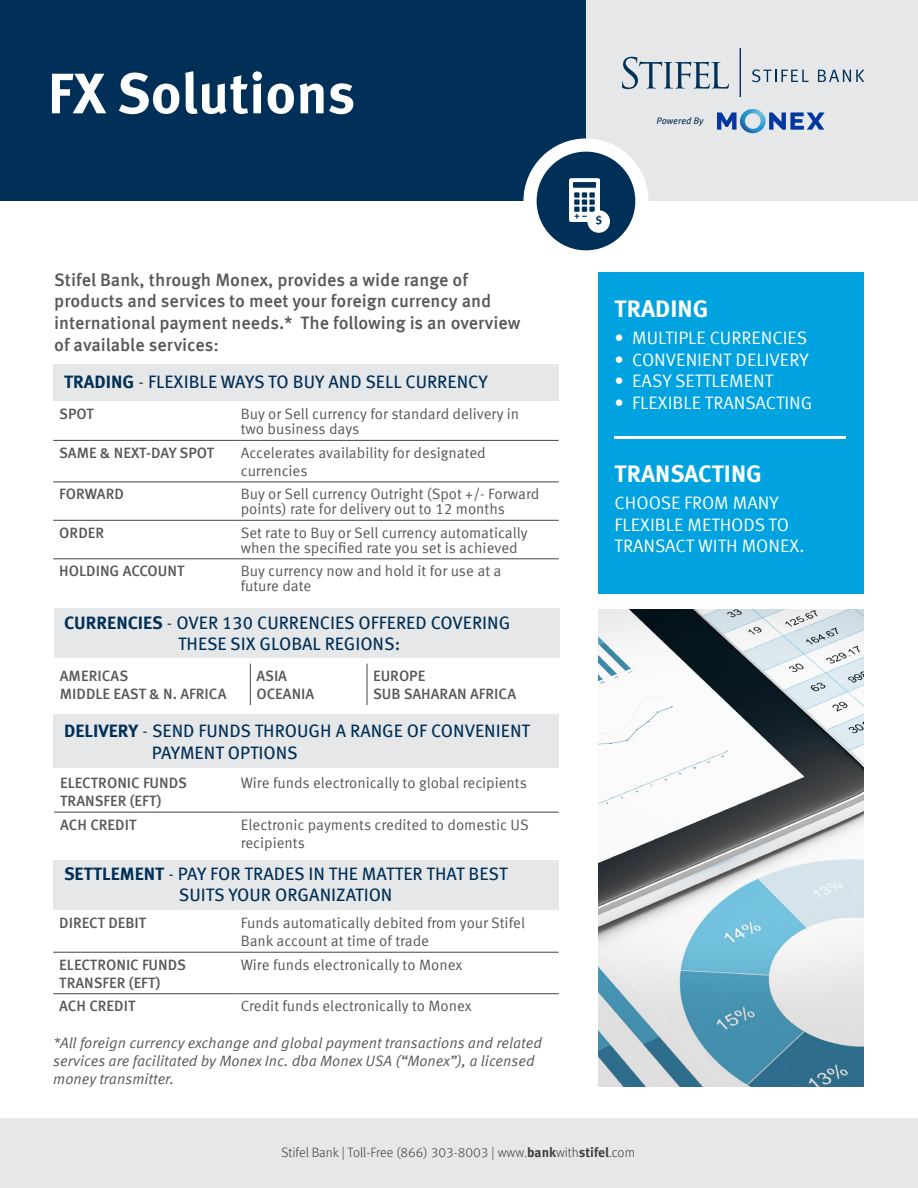
<style>
.page{position:relative;width:918px;height:1188px;background:#fff}
.page>*{position:absolute;margin:0;border:0;box-sizing:border-box;transform-origin:0 0}
.t1{font:700 57px "Meta Offc";color:#fff}
.t2{font:700 24px "Meta Offc";color:#fff}
.t3{font:18px/21.6px "Meta Offc";color:#003057}
.t4{font:500 18px "Meta Offc";color:#57585a}
.t5{font:18px "Meta Offc Norm";color:#fff}
.t6{font:15px/15px "Meta Offc Norm";color:#57585a}
.t7{font:500 15px/18px "Meta Offc";color:#57585a}
.t8{font:15px/18px "Meta Offc Norm Ita";color:#57585a}
.t9{font:300 13.5px "Meta Offc";color:#3e3e3f}
.t10{font:700 10.8px "Meta Offc";color:#003057}
.t11{font:italic 9.45px "Meta Offc";letter-spacing:-.005em;color:#123056}
.s1{font-weight:700}
.s2{font-family:"Meta Offc Norm"}
</style>
<div class="page">
<div style="left:0;top:0;width:587px;height:201px;background:#003057"></div>
<div style="left:587px;top:0;width:331px;height:201px;background:#e6e7e9"></div>
<div style="left:523px;top:138px;width:126px;height:126px;background:#fff;border-radius:50%"></div>
<div style="left:537px;top:152px;width:98px;height:98px;background:#003057;border-radius:50%"></div>
<div style="left:53px;top:365px;width:506px;height:36px;background:#e6e7e9"></div>
<div style="left:54px;top:608px;width:506px;height:50px;background:#e6e7e9"></div>
<div style="left:53px;top:714px;width:506px;height:54px;background:#e6e7e9"></div>
<div style="left:53px;top:860px;width:506px;height:49px;background:#e6e7e9"></div>
<div style="left:0;top:1119px;width:918px;height:69px;background:#e6e7e9"></div>
<div style="left:598px;top:272px;width:266px;height:321px;background:#00a3e0"></div>
<svg style="left:622px;top:57px;width:107px;height:32px"></svg>
<hr style="left:740px;top:48px;width:1px;height:49px;background:#003056">
<svg style="left:752px;top:69px;width:57px;height:13px"></svg>
<svg style="left:818px;top:70px;width:46px;height:12px"></svg>
<svg style="left:717px;top:109px;width:108px;height:24px"></svg>
<img style="left:569px;top:178px;width:31px;height:44px">
<div style="left:587px;top:210px;width:23px;height:23px;background:#fff;border-radius:50%"></div>
<hr style="left:53px;top:520px;width:182px;height:1px;background:#57585a">
<hr style="left:235px;top:520px;width:324px;height:1px;background:#57585a">
<hr style="left:53px;top:558px;width:182px;height:1px;background:#57585a">
<hr style="left:235px;top:558px;width:324px;height:1px;background:#57585a">
<hr style="left:53px;top:440px;width:182px;height:1px;background:#57585a">
<hr style="left:235px;top:440px;width:324px;height:1px;background:#57585a">
<hr style="left:53px;top:481px;width:182px;height:1px;background:#57585a">
<hr style="left:235px;top:481px;width:324px;height:1px;background:#57585a">
<hr style="left:250px;top:664px;width:1px;height:41px;background:#57585a">
<hr style="left:366px;top:664px;width:2px;height:41px;background:#57585a">
<hr style="left:54px;top:812px;width:181px;height:1px;background:#57585a">
<hr style="left:235px;top:812px;width:324px;height:1px;background:#57585a">
<hr style="left:53px;top:952px;width:182px;height:1px;background:#57585a">
<hr style="left:235px;top:952px;width:324px;height:1px;background:#57585a">
<hr style="left:53px;top:993px;width:182px;height:1px;background:#57585a">
<hr style="left:235px;top:993px;width:324px;height:1px;background:#57585a">
<img style="left:598px;top:609px;width:266px;height:477px">
<hr style="left:615px;top:436px;width:231px;height:2px;background:#fff">
<p class="t1" style="left:48px;top:60px;width:309px">FX Solutions</p>
<p class="t4" style="left:54px;top:269px;width:415px">Stifel Bank, through Monex, provides a wide range of</p>
<p class="t4" style="left:54px;top:291px;width:439px">products and services to meet your foreign currency and</p>
<p class="t4" style="left:54px;top:312px;width:468px">international payment needs.* The following is an overview</p>
<p class="t4" style="left:54px;top:334px;width:166px">of available services:</p>
<p class="t3" style="left:64px;top:372px;width:425px"><span class="s1">TRADING</span> <span class="s2">-</span> FLEXIBLE WAYS TO BUY AND SELL CURRENCY</p>
<p class="t7" style="left:59px;top:406px;width:36px">SPOT</p>
<p class="t6" style="left:241px;top:407px;width:280px">Buy or Sell currency for standard delivery in</p>
<p class="t6" style="left:241px;top:422px;width:120px">two business days</p>
<p class="t7" style="left:59px;top:444px;width:156px">SAME &amp; NEXT-DAY SPOT</p>
<p class="t6" style="left:241px;top:446px;width:247px">Accelerates availability for designated</p>
<p class="t6" style="left:241px;top:464px;width:68px">currencies</p>
<p class="t7" style="left:59px;top:486px;width:66px">FORWARD</p>
<p class="t6" style="left:241px;top:487px;width:300px">Buy or Sell currency Outright (Spot +/- Forward points) rate for delivery out to 12 months</p>
<p class="t7" style="left:59px;top:524px;width:46px">ORDER</p>
<p class="t6" style="left:241px;top:525px;width:288px">Set rate to Buy or Sell currency automatically when the specified rate you set is achieved</p>
<p class="t7" style="left:59px;top:563px;width:127px">HOLDING ACCOUNT</p>
<p class="t6" style="left:241px;top:564px;width:262px">Buy currency now and hold it for use at a</p>
<p class="t6" style="left:241px;top:579px;width:72px">future date</p>
<p class="t3" style="left:64px;top:612px;width:448px"><span class="s1">CURRENCIES</span> <span class="s2">-</span> OVER 130 CURRENCIES OFFERED COVERING</p>
<p class="t3" style="left:178px;top:634px;width:224px">THESE SIX GLOBAL REGIONS:</p>
<p class="t7" style="left:60px;top:667px;width:70px">AMERICAS</p>
<p class="t7" style="left:60px;top:685px;width:168px">MIDDLE EAST &amp; N. AFRICA</p>
<p class="t7" style="left:256px;top:667px;width:32px">ASIA</p>
<p class="t7" style="left:256px;top:685px;width:60px">OCEANIA</p>
<p class="t7" style="left:373px;top:667px;width:54px">EUROPE</p>
<p class="t7" style="left:373px;top:685px;width:145px">SUB SAHARAN AFRICA</p>
<p class="t3" style="left:152px;top:721px;width:380px;text-indent:-88px"><span class="s1">DELIVERY</span> <span class="s2">-</span> SEND FUNDS THROUGH A RANGE OF CONVENIENT<br>PAYMENT OPTIONS</p>
<p class="t7" style="left:60px;top:774px;width:128px">ELECTRONIC FUNDS<br>TRANSFER (EFT)</p>
<p class="t6" style="left:241px;top:776px;width:288px">Wire funds electronically to global recipients</p>
<p class="t7" style="left:60px;top:816px;width:78px">ACH CREDIT</p>
<p class="t6" style="left:241px;top:817px;width:289px">Electronic payments credited to domestic US</p>
<p class="t6" style="left:241px;top:835px;width:66px">recipients</p>
<p class="t3" style="left:64px;top:863px;width:445px"><span class="s1">SETTLEMENT</span> <span class="s2">-</span> PAY FOR TRADES IN THE MATTER THAT BEST</p>
<p class="t3" style="left:179px;top:885px;width:215px">SUITS YOUR ORGANIZATION</p>
<p class="t7" style="left:59px;top:915px;width:88px">DIRECT DEBIT</p>
<p class="t6" style="left:241px;top:914px;width:286px;line-height:18px">Funds automatically debited from your Stifel<br>Bank account at time of trade</p>
<p class="t7" style="left:59px;top:956px;width:128px">ELECTRONIC FUNDS<br>TRANSFER (EFT)</p>
<p class="t6" style="left:241px;top:957px;width:223px">Wire funds electronically to Monex</p>
<p class="t7" style="left:59px;top:997px;width:78px">ACH CREDIT</p>
<p class="t6" style="left:241px;top:999px;width:233px">Credit funds electronically to Monex</p>
<p class="t8" style="left:53px;top:1034px;width:490px">*All foreign currency exchange and global payment transactions and related services are facilitated by Monex Inc. dba Monex USA (“Monex”), a licensed money transmitter.</p>
<p class="t11" style="left:657px;top:115px;width:49px">Powered By</p>
<p class="t10" style="left:595px;top:214px;width:8px">$</p>
<p class="t2" style="left:615px;top:294px;width:95px">TRADING</p>
<p class="t5" style="left:615px;top:327px;width:194px">• MULTIPLE CURRENCIES</p>
<p class="t5" style="left:615px;top:349px;width:196px">• CONVENIENT DELIVERY</p>
<p class="t5" style="left:615px;top:371px;width:160px">• EASY SETTLEMENT</p>
<p class="t5" style="left:615px;top:392px;width:199px">• FLEXIBLE TRANSACTING</p>
<p class="t2" style="left:615px;top:460px;width:149px">TRANSACTING</p>
<p class="t5" style="left:615px;top:492px;width:166px">CHOOSE FROM MANY</p>
<p class="t5" style="left:615px;top:514px;width:176px">FLEXIBLE METHODS TO</p>
<p class="t5" style="left:615px;top:536px;width:191px">TRANSACT WITH MONEX.</p>
<p class="t9" style="left:281px;top:1145px;width:355px">Stifel Bank | Toll-Free (866) 303-8003 | www.<span class="s1">bank</span>with<span class="s1">stifel</span>.com</p>
</div>
